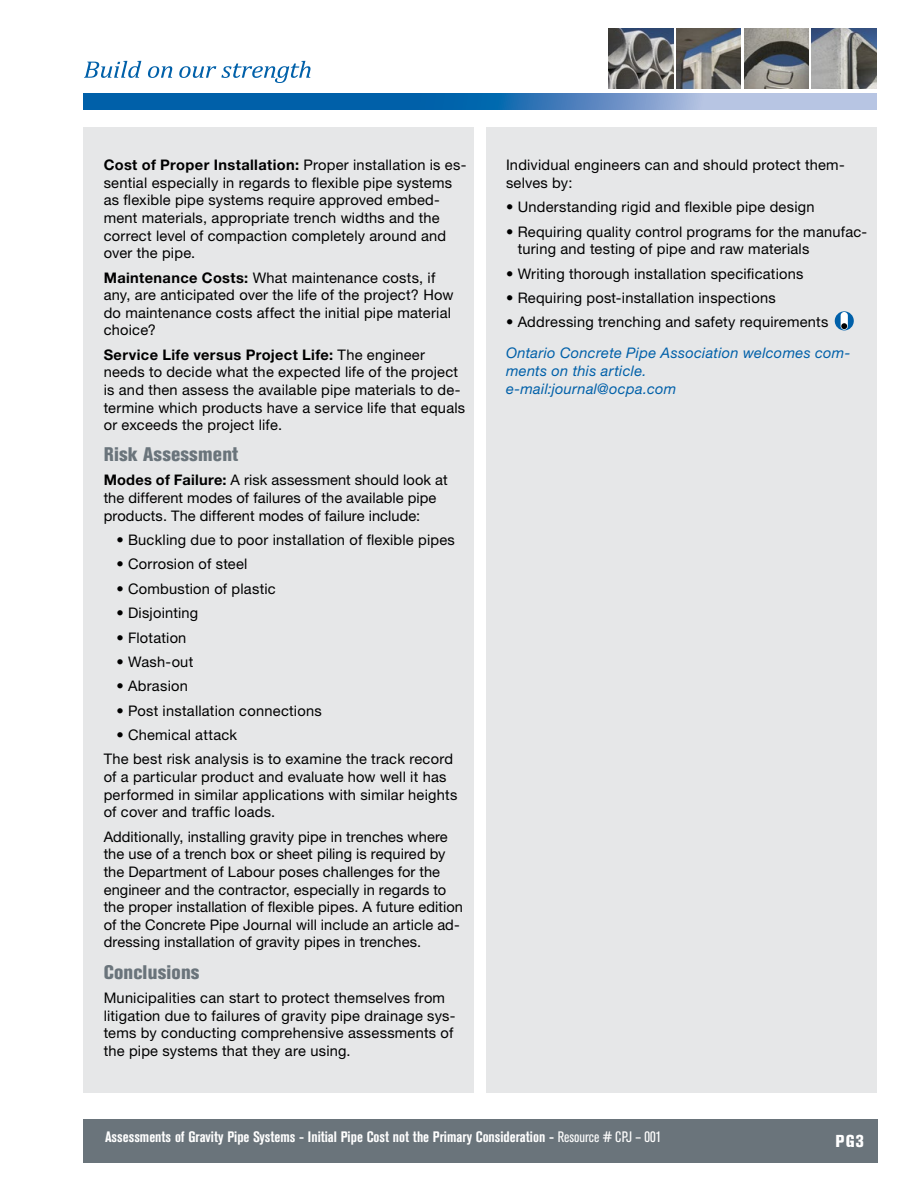
<style>
.page{position:relative;width:918px;height:1188px;background:#fff}
.page>*{position:absolute;margin:0;border:0;box-sizing:border-box;transform-origin:0 0}
.t1{font:800 condensed 19.5px "Akzidenz Grotesk BE";letter-spacing:.01em;color:#6a747b}
.t2{font:800 condensed 17.1px "Akzidenz Grotesk BE";color:#fff}
.t3{font:700 condensed 15px "Akzidenz Grotesk BE";color:#fff}
.t4{font:14.7px/17.5px "Helvetica Neue";letter-spacing:.015em;color:#000}
.t5{font:italic 14.7px/17.5px "Helvetica Neue";letter-spacing:.02em;color:#0060a9}
.s1{font-weight:700}
.s2{font-weight:400}
</style>
<div class="page">
<div style="left:83px;top:1119px;width:795px;height:43px;background:#6a747b"></div>
<div style="left:83px;top:128px;width:391px;height:966px;background:#e6e7e8"></div>
<div style="left:486px;top:128px;width:391px;height:966px;background:#e6e7e8"></div>
<img style="left:609px;top:28px;width:64px;height:61px">
<img style="left:812px;top:28px;width:64px;height:61px">
<img style="left:744px;top:28px;width:65px;height:61px">
<img style="left:676px;top:28px;width:65px;height:61px">
<svg style="left:83px;top:93px;width:794px;height:16px"></svg>
<svg style="left:835px;top:311px;width:19px;height:19px"></svg>
<svg style="left:841px;top:312px;width:7px;height:18px"></svg>
<svg style="left:84px;top:61px;width:57px;height:17px"></svg>
<svg style="left:148px;top:66px;width:24px;height:12px"></svg>
<svg style="left:179px;top:61px;width:132px;height:22px"></svg>
<p class="t4" style="left:104px;top:156px;width:364px"><span class="s1">Cost of Proper Installation:</span> Proper installation is es&shy;sential especially in regards to flexible pipe systems as flexible pipe systems require approved embed&shy;ment materials, appropriate trench widths and the correct level of compaction completely around and over the pipe.</p>
<p class="t4" style="left:104px;top:268px;width:352px"><span class="s1">Maintenance Costs:</span> What maintenance costs, if any, are anticipated over the life of the project? How do maintenance costs affect the initial pipe material choice?</p>
<p class="t4" style="left:104px;top:346px;width:363px"><span class="s1">Service Life versus Project Life:</span> The engineer needs to decide what the expected life of the project is and then assess the available pipe materials to de&shy;termine which products have a service life that equals or exceeds the project life.</p>
<h1 class="t1" style="left:104px;top:443px;width:136px">Risk Assessment</h1>
<p class="t4" style="left:104px;top:471px;width:346px"><span class="s1">Modes of Failure:</span> A risk assessment should look at the different modes of failures of the available pipe products. The different modes of failure include:</p>
<p class="t4" style="left:116px;top:531px;width:340px">• Buckling due to poor installation of flexible pipes</p>
<p class="t4" style="left:116px;top:555px;width:133px">• Corrosion of steel</p>
<p class="t4" style="left:116px;top:580px;width:161px">• Combustion of plastic</p>
<p class="t4" style="left:116px;top:604px;width:83px">• Disjointing</p>
<p class="t4" style="left:116px;top:628px;width:72px">• Flotation</p>
<p class="t4" style="left:116px;top:653px;width:78px">• Wash-out</p>
<p class="t4" style="left:116px;top:677px;width:73px">• Abrasion</p>
<p class="t4" style="left:116px;top:701px;width:207px">• Post installation connections</p>
<p class="t4" style="left:104px;top:722px;width:351px;line-height:24.5px;text-indent:13px">• Chemical attack<br>The best risk analysis is to examine the track record</p>
<p class="t4" style="left:104px;top:768px;width:355px">of a particular product and evaluate how well it has performed in similar applications with similar heights of cover and traffic loads.</p>
<p class="t4" style="left:104px;top:828px;width:361px">Additionally, installing gravity pipe in trenches where the use of a trench box or sheet piling is required by the Department of Labour poses challenges for the engineer and the contractor, especially in regards to the proper installation of flexible pipes. A future edition of the Concrete Pipe Journal will include an article ad&shy;dressing installation of gravity pipes in trenches.</p>
<h1 class="t1" style="left:104px;top:960px;width:97px">Conclusions</h1>
<p class="t4" style="left:104px;top:989px;width:353px">Municipalities can start to protect themselves from litigation due to failures of gravity pipe drainage sys&shy;tems by conducting comprehensive assessments of the pipe systems that they are using.</p>
<p class="t4" style="left:506px;top:156px;width:340px">Individual engineers can and should protect them&shy;selves by:</p>
<p class="t4" style="left:506px;top:198px;width:310px">• Understanding rigid and flexible pipe design</p>
<p class="t4" style="left:518px;top:222px;width:351px;text-indent:-12px">• Requiring quality control programs for the manufac&shy;turing and testing of pipe and raw materials</p>
<p class="t4" style="left:506px;top:264px;width:299px">• Writing thorough installation specifications</p>
<p class="t4" style="left:506px;top:289px;width:271px">• Requiring post-installation inspections</p>
<p class="t4" style="left:506px;top:313px;width:324px">• Addressing trenching and safety requirements</p>
<p class="t5" style="left:506px;top:344px;width:346px">Ontario Concrete Pipe Association welcomes com&shy;ments on this article.<br>e-mail:journal@ocpa.com</p>
<p class="t3" style="left:105px;top:1128px;width:558px">Assessments of Gravity Pipe Systems - Initial Pipe Cost not the Primary Consideration - <span class="s2">Resource # CPJ – 001</span></p>
<p class="t2" style="left:836px;top:1131px;width:30px">PG3</p>
</div>
